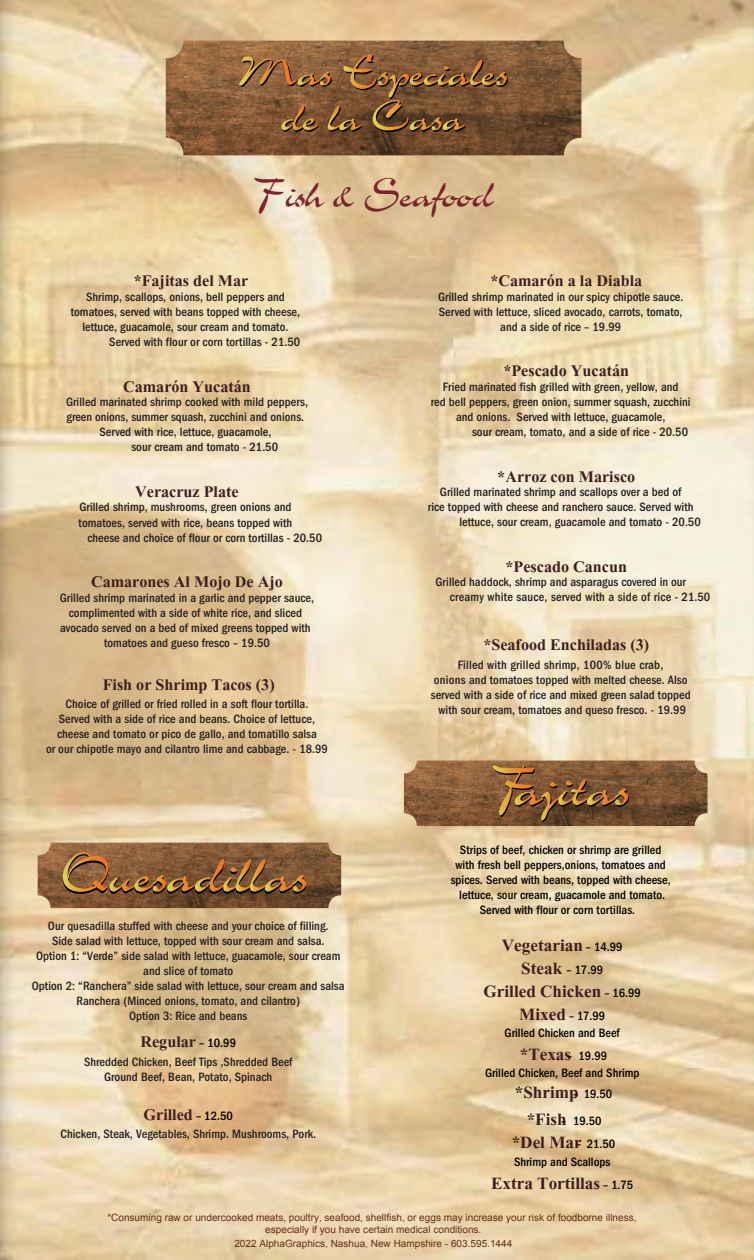
<style>
.page{position:relative;width:754px;height:1260px;background:#fff}
.page>*{position:absolute;margin:0;border:0;box-sizing:border-box;transform-origin:0 0}
.t1{font:45.12px "Airfoil Script Ssk";color:#79242f}
.t2{font:700 21.25px "Aparajita";color:#3f1f20}
.t3{font:700 20px "Aparajita";color:#3f1f20}
.t4{font:500 condensed 12.5px/15px "Franklin Gothic";color:#231f20;text-align:center}
.t5{font:500 condensed 12.5px/15px "Franklin Gothic";color:#000;text-align:center}
.t6{font:10px/12px "Arial";color:#672e14;text-align:center}
.s1{font-family:"Franklin Gothic";font-weight:500;font-stretch:condensed;font-size:12.5px;color:#000}
.s2{font-family:"Aparajita";font-weight:700;font-stretch:normal;font-size:21.25px;color:#3f1f20}
</style>
<div class="page">
<img style="left:0;top:0;width:754px;height:1260px">
<img style="left:166px;top:41px;width:415px;height:114px">
<img style="left:404px;top:761px;width:303px;height:65px">
<img style="left:38px;top:843px;width:303px;height:65px">
<svg style="left:239px;top:54px;width:269px;height:78px;background:#835a33"></svg>
<svg style="left:493px;top:765px;width:136px;height:57px;background:#815830"></svg>
<svg style="left:63px;top:852px;width:243px;height:42px;background:#885d32"></svg>
<h1 class="t1" style="left:254px;top:168px;width:240px">Fish &amp; Seafood</h1>
<h3 class="t3" style="left:134px;top:271px;width:116px">*Fajitas del Mar</h3>
<p class="t4" style="left:86px;top:289px;width:200px">Shrimp, scallops, onions, bell peppers and</p>
<p class="t4" style="left:71px;top:304px;width:231px">tomatoes, served with beans topped with cheese,</p>
<p class="t4" style="left:82px;top:319px;width:207px">lettuce, guacamole, sour cream and tomato.</p>
<p class="t4" style="left:109px;top:334px;width:192px">Served with flour or corn tortillas - 21.50</p>
<h3 class="t3" style="left:123px;top:377px;width:129px">Camarón Yucatán</h3>
<p class="t4" style="left:66px;top:395px;width:243px">Grilled marinated shrimp cooked with mild peppers,</p>
<p class="t4" style="left:67px;top:410px;width:239px">green onions, summer squash, zucchini and onions.</p>
<p class="t4" style="left:99px;top:425px;width:173px">Served with rice, lettuce, guacamole,</p>
<p class="t4" style="left:131px;top:440px;width:148px">sour cream and tomato - 21.50</p>
<h3 class="t3" style="left:135px;top:482px;width:105px">Veracruz Plate</h3>
<p class="t4" style="left:79px;top:500px;width:214px">Grilled shrimp, mushrooms, green onions and</p>
<p class="t4" style="left:79px;top:515px;width:215px">tomatoes, served with rice, beans topped with</p>
<p class="t4" style="left:87px;top:530px;width:236px">cheese and choice of flour or corn tortillas - 20.50</p>
<h3 class="t3" style="left:91px;top:573px;width:193px">Camarones Al Mojo De Ajo</h3>
<p class="t4" style="left:60px;top:590px;width:256px">Grilled shrimp marinated in a garlic and pepper sauce, complimented with a side of white rice, and sliced avocado served on a bed of mixed greens topped with tomatoes and gueso fresco – 19.50</p>
<h3 class="t3" style="left:103px;top:675px;width:174px">Fish or Shrimp Tacos (3)</h3>
<p class="t4" style="left:46px;top:697px;width:283px">Choice of grilled or fried rolled in a soft flour tortilla.<br>Served with a side of rice and beans. Choice of lettuce, cheese and tomato or pico de gallo, and tomatillo salsa<br>or our chipotle mayo and cilantro lime and cabbage. - 18.99</p>
<p class="t4" style="left:32px;top:918px;width:314px">Our quesadilla stuffed with cheese and your choice of filling.<br>Side salad with lettuce, topped with sour cream and salsa.<br>Option 1: “Verde” side salad with lettuce, guacamole, sour cream and slice of tomato<br>Option 2: “Ranchera” side salad with lettuce, sour cream and salsa Ranchera (Minced onions, tomato, and cilantro)<br>Option 3: Rice and beans</p>
<h3 class="t3" style="left:140px;top:1033px;width:97px">Regular <span class="s1">– 10.99</span></h3>
<p class="t4" style="left:84px;top:1054px;width:210px">Shredded Chicken, Beef Tips ,Shredded Beef<br>Ground Beef, Bean, Potato, Spinach</p>
<h3 class="t3" style="left:144px;top:1105px;width:91px">Grilled <span class="s1">– 12.50</span></h3>
<p class="t4" style="left:60px;top:1127px;width:257px">Chicken, Steak, Vegetables, Shrimp. Mushrooms, Pork.</p>
<h3 class="t3" style="left:490px;top:271px;width:153px">*Camarón a la Diabla</h3>
<p class="t4" style="left:438px;top:289px;width:247px">Grilled shrimp marinated in our spicy chipotle sauce.<br>Served with lettuce, sliced avocado, carrots, tomato, and a side of rice – 19.99</p>
<h3 class="t3" style="left:503px;top:362px;width:127px">*Pescado Yucatán</h3>
<p class="t4" style="left:443px;top:379px;width:237px">Fried marinated fish grilled with green, yellow, and</p>
<p class="t4" style="left:431px;top:394px;width:261px">red bell peppers, green onion, summer squash, zucchini</p>
<p class="t4" style="left:456px;top:409px;width:211px">and onions. Served with lettuce, guacamole,</p>
<p class="t4" style="left:472px;top:424px;width:218px">sour cream, tomato, and a side of rice - 20.50</p>
<h3 class="t3" style="left:497px;top:467px;width:139px">*Arroz con Marisco</h3>
<p class="t4" style="left:440px;top:484px;width:243px">Grilled marinated shrimp and scallops over a bed of</p>
<p class="t4" style="left:428px;top:499px;width:267px">rice topped with cheese and ranchero sauce. Served with</p>
<p class="t4" style="left:459px;top:514px;width:243px">lettuce, sour cream, guacamole and tomato - 20.50</p>
<h3 class="t3" style="left:505px;top:557px;width:123px">*Pescado Cancun</h3>
<p class="t4" style="left:450px;top:575px;width:262px;text-align:left;text-indent:-14px">Grilled haddock, shrimp and asparagus covered in our creamy white sauce, served with a side of rice - 21.50</p>
<h3 class="t3" style="left:483px;top:635px;width:167px">*Seafood Enchiladas (3)</h3>
<p class="t4" style="left:431px;top:658px;width:261px">Filled with grilled shrimp, 100% blue crab,<br>onions and tomatoes topped with melted cheese. Also served with a side of rice and mixed green salad topped with sour cream, tomatoes and queso fresco. - 19.99</p>
<p class="t5" style="left:451px;top:842px;width:221px">Strips of beef, chicken or shrimp are grilled with fresh bell peppers,onions, tomatoes and spices. Served with beans, topped with cheese, lettuce, sour cream, guacamole and tomato.<br>Served with flour or corn tortillas.</p>
<h2 class="t2" style="left:502px;top:935px;width:122px">Vegetarian <span class="s1">– 14.99</span></h2>
<p class="t5" style="left:521px;top:962px;width:83px"><span class="s2">Steak</span> – 17.99</p>
<h2 class="t2" style="left:483px;top:982px;width:159px">Grilled Chicken <span class="s1">– 16.99</span></h2>
<p class="t5" style="left:504px;top:1008px;width:117px;line-height:16.5px"><span class="s2">Mixed</span> – 17.99<br>Grilled Chicken and Beef</p>
<h2 class="t2" style="left:520px;top:1044px;width:89px">*Texas<span class="s1">– 19.99</span></h2>
<p class="t5" style="left:485px;top:1065px;width:156px">Grilled Chicken, Beef and Shrimp</p>
<h2 class="t2" style="left:515px;top:1082px;width:99px">*Shrimp<span class="s1">– 19.50</span></h2>
<p class="t5" style="left:527px;top:1113px;width:76px"><span class="s2">*Fish</span>– 19.50</p>
<h2 class="t2" style="left:512px;top:1133px;width:105px">*Del Mar<span class="s1">– 21.50</span></h2>
<p class="t5" style="left:514px;top:1154px;width:98px">Shrimp and Scallops</p>
<h2 class="t2" style="left:491px;top:1173px;width:144px">Extra Tortillas <span class="s1">– 1.75</span></h2>
<p class="t6" style="left:107px;top:1212px;width:531px">*Consuming raw or undercooked meats, poultry, seafood, shellfish, or eggs may increase your risk of foodborne illness, especially if you have certain medical conditions.</p>
<p class="t6" style="left:234px;top:1237px;width:279px">2022 AlphaGraphics, Nashua, New Hampshire - 603.595.1444</p>
</div>
